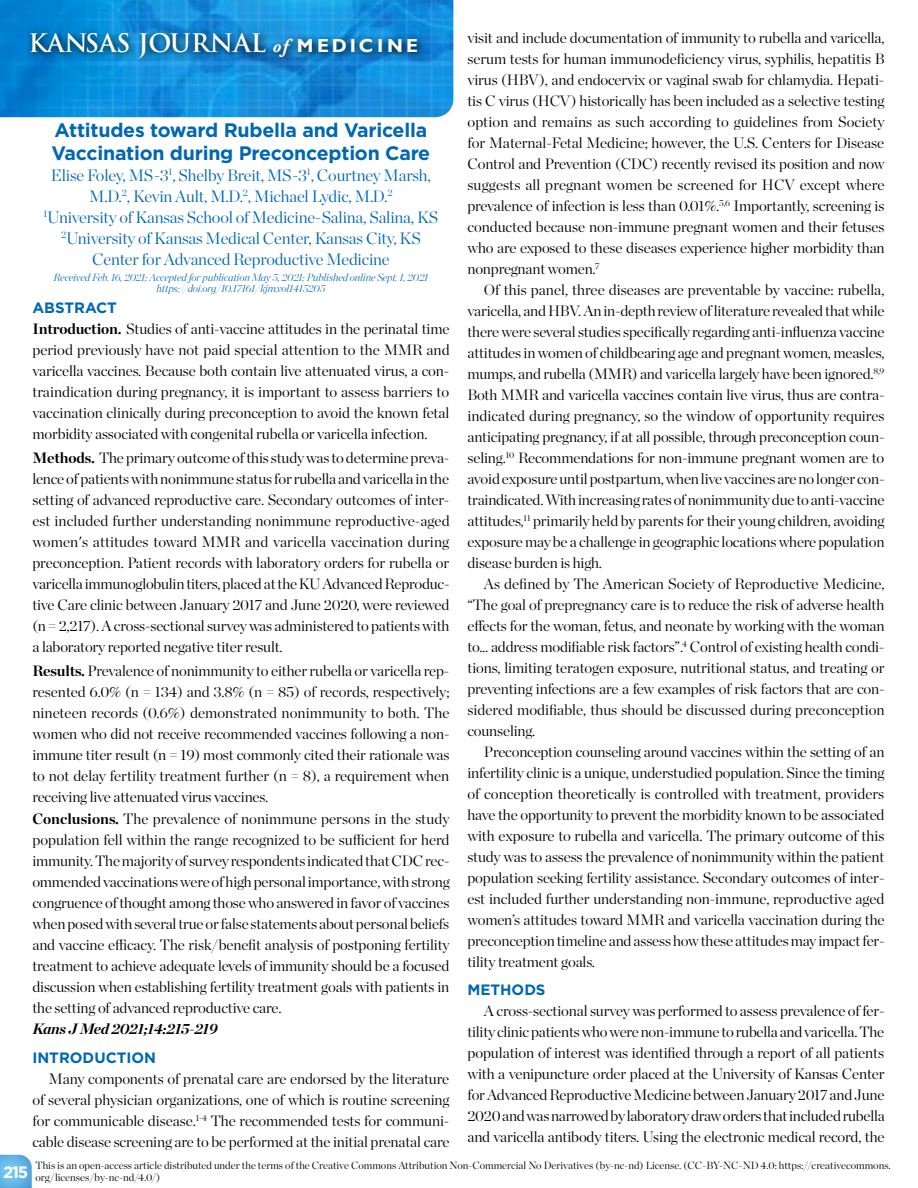
<style>
.page{position:relative;width:918px;height:1188px;background:#fff}
.page>*{position:absolute;margin:0;border:0;box-sizing:border-box;transform-origin:0 0}
.t1{font:700 24.9px "Trajan Pro";color:#fff}
.t2{font:700 19.5px/22.5px "Gotham";letter-spacing:-.01em;color:#0067b1}
.t3{font:300 16.5px/21px "Chronicle Display";letter-spacing:-.01em;color:#0067b1;text-align:center}
.t4{font:700 16.5px "Gotham";color:#fff}
.t5{font:300 15px/21px "Chronicle Display";letter-spacing:-.01em;color:#000;text-align:justify}
.t6{font:700 15px "Gotham";color:#0067b1}
.t7{font:italic 700 15px "Chronicle Display";letter-spacing:-.01em;color:#000}
.t8{font:300 10.5px/12px "Chronicle Display";color:#000}
.t9{font:italic 200 10.5px/10.5px "Chronicle Display";letter-spacing:-.01em;color:#0067b1;text-align:center}
.s1{font-family:"Adobe Garamond Pro";font-style:italic;font-size:18.75px}
.s2{font-family:"Gill Sans";font-size:18.75px}
.s3{font-weight:700}
</style>
<div class="page">
<img style="left:0;top:0;width:453px;height:117px">
<svg style="left:0;top:1154px;width:32px;height:34px"></svg>
<svg style="left:26px;top:27px;width:402px;height:41px;background:#107abd"></svg>
<p class="t5" style="left:467px;top:26px;width:419px">visit and include documentation of immunity to rubella and varicella, serum tests for human immunodeficiency virus, syphilis, hepatitis B virus (HBV), and endocervix or vaginal swab for chlamydia. Hepati&shy;tis C virus (HCV) historically has been included as a selective testing option and remains as such according to guidelines from Society for Maternal-Fetal Medicine; however, the U.S. Centers for Disease Control and Prevention (CDC) recently revised its position and now suggests all pregnant women be screened for HCV except where prevalence of infection is less than 0.01%.<sup>5,6</sup> Importantly, screening is conducted because non-immune pregnant women and their fetuses who are exposed to these diseases experience higher morbidity than nonpregnant women.<sup>7</sup></p>
<p class="t5" style="left:467px;top:278px;width:419px;text-indent:17px">Of this panel, three diseases are preventable by vaccine: rubella, varicella, and HBV. An in-depth review of literature revealed that while there were several studies specifically regarding anti-influenza vaccine attitudes in women of childbearing age and pregnant women, measles, mumps, and rubella (MMR) and varicella largely have been ignored.<sup>8,9<br></sup>Both MMR and varicella vaccines contain live virus, thus are contra&shy;indicated during pregnancy, so the window of opportunity requires anticipating pregnancy, if at all possible, through preconception coun&shy;seling.<sup>10</sup> Recommendations for non-immune pregnant women are to avoid exposure until postpartum, when live vaccines are no longer con&shy;traindicated. With increasing rates of nonimmunity due to anti-vaccine attitudes,<sup>11</sup> primarily held by parents for their young children, avoiding exposure may be a challenge in geographic locations where population disease burden is high.</p>
<p class="t5" style="left:467px;top:572px;width:419px;text-indent:16px">As defined by The American Society of Reproductive Medicine, “The goal of prepregnancy care is to reduce the risk of adverse health effects for the woman, fetus, and neonate by working with the woman to... address modifiable risk factors”.<sup>4</sup> Control of existing health condi&shy;tions, limiting teratogen exposure, nutritional status, and treating or preventing infections are a few examples of risk factors that are con&shy;sidered modifiable, thus should be discussed during preconception counseling.</p>
<p class="t5" style="left:467px;top:740px;width:419px;text-indent:16px">Preconception counseling around vaccines within the setting of an infertility clinic is a unique, understudied population. Since the timing of conception theoretically is controlled with treatment, providers have the opportunity to prevent the morbidity known to be associated with exposure to rubella and varicella. The primary outcome of this study was to assess the prevalence of nonimmunity within the patient population seeking fertility assistance. Secondary outcomes of inter&shy;est included further understanding non-immune, reproductive aged women’s attitudes toward MMR and varicella vaccination during the preconception timeline and assess how these attitudes may impact fer&shy;tility treatment goals.</p>
<p class="t6" style="left:467px;top:980px;width:80px">METHODS</p>
<p class="t5" style="left:467px;top:999px;width:419px;text-indent:16px">A cross-sectional survey was performed to assess prevalence of fer&shy;tility clinic patients who were non-immune to rubella and varicella. The population of interest was identified through a report of all patients with a venipuncture order placed at the University of Kansas Center for Advanced Reproductive Medicine between January 2017 and June 2020 and was narrowed by laboratory draw orders that included rubella and varicella antibody titers. Using the electronic medical record, the</p>
<p class="t8" style="left:36px;top:1159px;width:857px">This is an open-access article distributed under the terms of the Creative Commons Attribution Non-Commercial No Derivatives (by-nc-nd) License. (CC-BY-NC-ND 4.0: https://creativecommons. org/licenses/by-nc-nd/4.0/)</p>
<h1 class="t1" style="left:28px;top:28px;width:391px">KANSAS JOURNAL <span class="s1">of</span> <span class="s2">M EDIC I N E</span></h1>
<h2 class="t2" style="left:52px;top:119px;width:380px">Attitudes toward Rubella and Varicella<br>Vaccination during Preconception Care</h2>
<p class="t3" style="left:44px;top:163px;width:396px">Elise Foley, MS-3<sup>1</sup>, Shelby Breit, MS-3<sup>1</sup>, Courtney Marsh, M.D.<sup>2</sup>, Kevin Ault, M.D.<sup>2</sup>, Michael Lydic, M.D.<sup>2<br>1</sup>University of Kansas School of Medicine-Salina, Salina, KS <sup>2</sup>University of Kansas Medical Center, Kansas City, KS Center for Advanced Reproductive Medicine</p>
<p class="t9" style="left:54px;top:271px;width:376px">Received Feb. 16, 2021; Accepted for publication May 5, 2021; Published online Sept. 1, 2021 https://doi.org/10.17161/kjm.vol1415205</p>
<p class="t6" style="left:32px;top:297px;width:86px">ABSTRACT</p>
<p class="t5" style="left:32px;top:317px;width:419px"><span class="s3">Introduction.</span> Studies of anti-vaccine attitudes in the perinatal time period previously have not paid special attention to the MMR and varicella vaccines. Because both contain live attenuated virus, a con&shy;traindication during pregnancy, it is important to assess barriers to vaccination clinically during preconception to avoid the known fetal morbidity associated with congenital rubella or varicella infection.</p>
<p class="t5" style="left:32px;top:446px;width:419px"><span class="s3">Methods.</span> The primary outcome of this study was to determine preva&shy;lence of patients with nonimmune status for rubella and varicella in the setting of advanced reproductive care. Secondary outcomes of inter&shy;est included further understanding nonimmune reproductive-aged women's attitudes toward MMR and varicella vaccination during preconception. Patient records with laboratory orders for rubella or varicella immunoglobulin titers, placed at the KU Advanced Reproduc&shy;tive Care clinic between January 2017 and June 2020, were reviewed (n = 2,217). A cross-sectional survey was administered to patients with a laboratory reported negative titer result.</p>
<p class="t5" style="left:32px;top:659px;width:419px"><span class="s3">Results.</span> Prevalence of nonimmunity to either rubella or varicella rep&shy;resented 6.0% (n = 134) and 3.8% (n = 85) of records, respectively; nineteen records (0.6%) demonstrated nonimmunity to both. The women who did not receive recommended vaccines following a non&shy;immune titer result (n = 19) most commonly cited their rationale was to not delay fertility treatment further (n = 8), a requirement when receiving live attenuated virus vaccines.</p>
<p class="t5" style="left:32px;top:807px;width:419px"><span class="s3">Conclusions.</span> The prevalence of nonimmune persons in the study population fell within the range recognized to be sufficient for herd immunity. The majority of survey respondents indicated that CDC rec&shy;ommended vaccinations were of high personal importance, with strong congruence of thought among those who answered in favor of vaccines when posed with several true or false statements about personal beliefs and vaccine efficacy. The risk/benefit analysis of postponing fertility treatment to achieve adequate levels of immunity should be a focused discussion when establishing fertility treatment goals with patients in the setting of advanced reproductive care.</p>
<p class="t7" style="left:32px;top:1016px;width:187px">Kans J Med 2021;14:215-219</p>
<p class="t6" style="left:32px;top:1047px;width:125px">INTRODUCTION</p>
<p class="t5" style="left:32px;top:1067px;width:419px;text-indent:16px">Many components of prenatal care are endorsed by the literature of several physician organizations, one of which is routine screening for communicable disease.<sup>1-4</sup> The recommended tests for communi&shy;cable disease screening are to be performed at the initial prenatal care</p>
<p class="t4" style="left:3px;top:1161px;width:27px">215</p>
</div>
